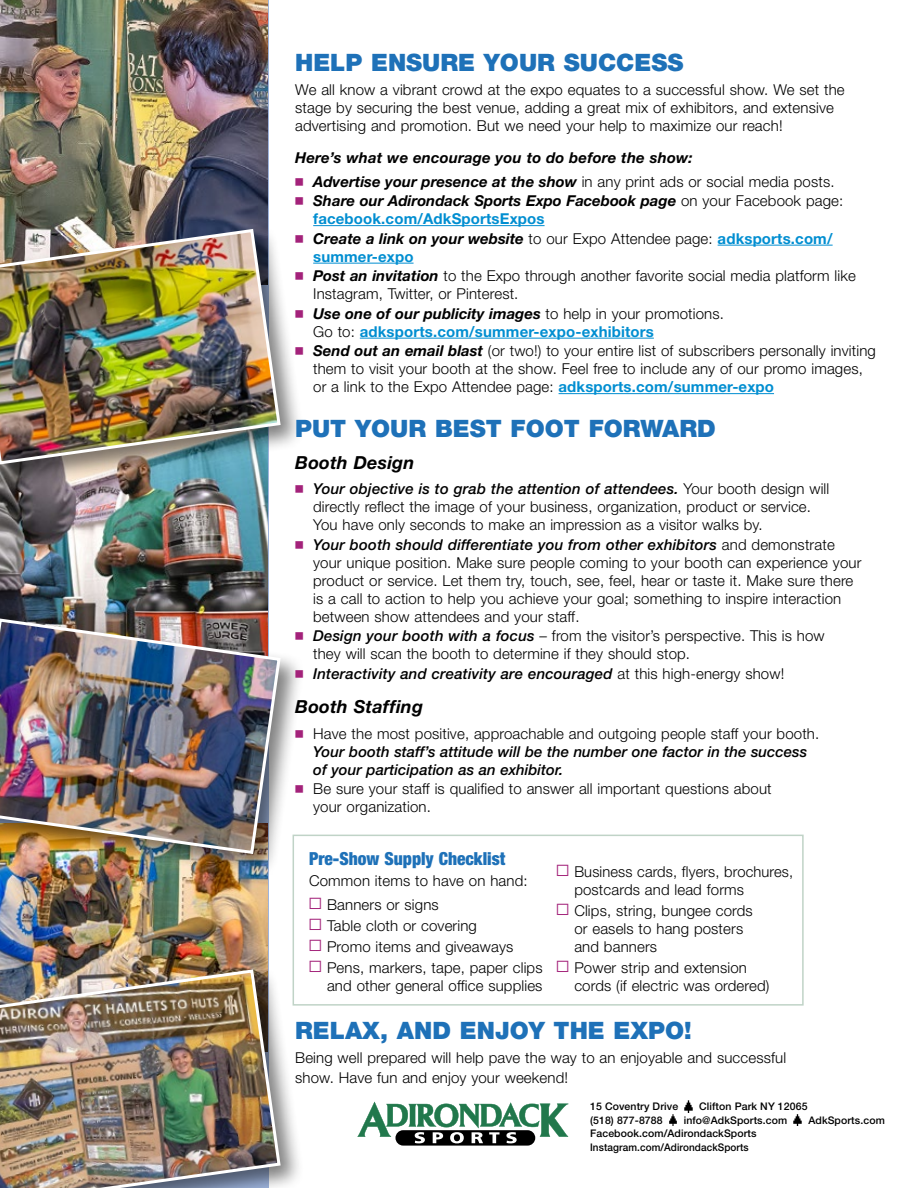
<style>
.page{position:relative;width:918px;height:1188px;background:#fff}
.page>*{position:absolute;margin:0;border:0;box-sizing:border-box;transform-origin:0 0}
.head_2{font:900 24px "Helvetica Neue LT Std";color:#1e71b8}
.D{font:italic 700 18px "Helvetica Neue LT Std";letter-spacing:.01em;color:#000}
.head_2-2{font:900 condensed 18px "Helvetica Neue LT Std";color:#1e71b8}
.text_1{font:300 15px/18px "Helvetica Neue LT Std";letter-spacing:.01em;color:#000}
.text_1__save{font:300 15px/18px "Helvetica Neue LT Std";letter-spacing:.01em;color:#000}
.text_1-2{font:italic 500 15px/18px "Helvetica Neue LT Std";color:#000}
.text_1-3{font:700 15px/18px "Helvetica Neue LT Std";letter-spacing:.01em;color:#008ed1}
.text_1-4{font:italic 700 15px/18px "Helvetica Neue LT Std";color:#000}
.D-2{font:italic 700 15px "Helvetica Neue LT Std";letter-spacing:.01em;color:#000}
.address{font:500 10.5px/13.5px "Helvetica Neue LT Std";letter-spacing:.01em;color:#000}
.s1{font-family:"Universal Std Newswith Comm Pi";font-weight:400;color:#a3227a}
.s2{font-weight:700;font-style:italic}
.s3{font-family:"Universal Std Newswith Comm Pi";font-weight:400;font-style:normal;color:#a3227a}
.s4{font-weight:300;font-style:normal}
.s5{font-style:normal;color:#008ed1}
.s6{font-style:italic;color:#000}
.s7{font-weight:300;color:#000}
.s8{font-weight:700;color:#008ed1}
.s9{font-weight:500;font-style:italic}
.s10{font-family:"Universal Std Newswith Comm Pi";font-weight:400;font-size:22.5px;color:#a3227a}
</style>
<div class="page">
<div style="left:293px;top:835px;width:511px;height:171px;border:2px solid #c0d3c7"></div>
<svg style="left:357px;top:1101px;width:212px;height:45px"></svg>
<svg style="left:684px;top:1100px;width:9px;height:12px"></svg>
<img style="left:669px;top:1114px;width:8px;height:12px">
<img style="left:793px;top:1114px;width:9px;height:12px">
<img style="left:0;top:0;width:268px;height:224px">
<img style="left:0;top:488px;width:268px;height:126px">
<img style="left:0;top:878px;width:268px;height:87px">
<div style="left:0;top:224px;width:304px;height:264px;background:#000;opacity:.5"></div>
<img style="left:0;top:227px;width:282px;height:239px">
<div style="left:0;top:965px;width:304px;height:223px;background:#000;opacity:.5"></div>
<img style="left:0;top:968px;width:282px;height:220px">
<div style="left:0;top:614px;width:304px;height:264px;background:#000;opacity:.5"></div>
<img style="left:0;top:617px;width:282px;height:239px">
<hr style="left:313px;top:225px;width:232px;height:1px;background:#008ed1">
<hr style="left:718px;top:245px;width:115px;height:1px;background:#008ed1">
<hr style="left:313px;top:263px;width:101px;height:1px;background:#008ed1">
<hr style="left:360px;top:338px;width:294px;height:1px;background:#008ed1">
<hr style="left:559px;top:393px;width:215px;height:1px;background:#008ed1">
<p class="head_2" style="left:295px;top:48px;width:390px">HELP ENSURE YOUR SUCCESS</p>
<p class="text_1__save" style="left:295px;top:80px;width:551px">We all know a vibrant crowd at the expo equates to a successful show. We set the stage by securing the best venue, adding a great mix of exhibitors, and extensive advertising and promotion. But we need your help to maximize our reach!</p>
<p class="D-2" style="left:295px;top:148px;width:399px">Here’s what we encourage you to do before the show:</p>
<p class="text_1" style="left:295px;top:172px;width:541px"><span class="s1">◾</span> <span class="s2">Advertise your presence at the show</span> in any print ads or social media posts.</p>
<p class="text_1-4" style="left:313px;top:191px;width:532px;text-indent:-18px"><span class="s3">◾</span> Share our Adirondack Sports Expo Facebook page <span class="s4">on your Facebook page: </span><span class="s5">facebook.com/AdkSportsExpos</span></p>
<p class="text_1-3" style="left:313px;top:229px;width:521px;text-indent:-18px"><span class="s1">◾</span> <span class="s6">Create a link on your website</span> <span class="s7">to our Expo Attendee page:</span> adksports.com/ summer-expo</p>
<p class="text_1" style="left:313px;top:266px;width:544px;text-indent:-18px"><span class="s1">◾</span> <span class="s2">Post an invitation</span> to the Expo through another favorite social media platform like<br>Instagram, Twitter, or Pinterest.</p>
<p class="text_1-3" style="left:313px;top:304px;width:412px;text-indent:-18px"><span class="s1">◾</span> <span class="s6">Use one of our publicity images</span> <span class="s7">to help in your promotions.<br>Go to:</span> adksports.com/summer-expo-exhibitors</p>
<p class="text_1" style="left:313px;top:341px;width:564px;text-indent:-18px"><span class="s1">◾</span> <span class="s2">Send out an email blast</span> (or two!) to your entire list of subscribers personally inviting them to visit your booth at the show. Feel free to include any of our promo images, or a link to the Expo Attendee page: <span class="s8">adksports.com/summer-expo</span></p>
<p class="head_2" style="left:295px;top:414px;width:422px">PUT YOUR BEST FOOT FORWARD</p>
<p class="D" style="left:295px;top:451px;width:121px">Booth Design</p>
<p class="text_1" style="left:313px;top:479px;width:518px;text-indent:-18px"><span class="s1">◾</span> <span class="s9">Your objective is to grab the attention of attendees.</span> Your booth design will directly reflect the image of your business, organization, product or service.<br>You have only seconds to make an impression as a visitor walks by.</p>
<p class="text_1" style="left:313px;top:535px;width:550px;text-indent:-18px"><span class="s1">◾</span> <span class="s9">Your booth should differentiate you from other exhibitors</span> and demonstrate your unique position. Make sure people coming to your booth can experience your product or service. Let them try, touch, see, feel, hear or taste it. Make sure there is a call to action to help you achieve your goal; something to inspire interaction between show attendees and your staff.</p>
<p class="text_1" style="left:313px;top:626px;width:513px;text-indent:-18px"><span class="s1">◾</span> <span class="s9">Design your booth with a focus</span> – from the visitor’s perspective. This is how they will scan the booth to determine if they should stop.</p>
<p class="text_1-2" style="left:295px;top:664px;width:491px"><span class="s3">◾</span> Interactivity and creativity are encouraged <span class="s4">at this high-energy show!</span></p>
<p class="D" style="left:295px;top:696px;width:129px">Booth Staffing</p>
<p class="text_1-2" style="left:313px;top:724px;width:508px;text-indent:-18px"><span class="s3">◾</span> <span class="s4">Have the most positive, approachable and outgoing people staff your booth.<br></span>Your booth staff’s attitude will be the number one factor in the success of your participation as an exhibitor.</p>
<p class="text_1" style="left:313px;top:779px;width:460px;text-indent:-18px"><span class="s1">◾</span> Be sure your staff is qualified to answer all important questions about your organization.</p>
<p class="head_2-2" style="left:309px;top:847px;width:198px">Pre-Show Supply Checklist</p>
<p class="text_1__save" style="left:309px;top:871px;width:220px">Common items to have on hand:</p>
<p class="text_1__save" style="left:309px;top:895px;width:131px"><span class="s10">◽</span> Banners or signs</p>
<p class="text_1__save" style="left:309px;top:916px;width:169px"><span class="s10">◽</span> Table cloth or covering</p>
<p class="text_1__save" style="left:309px;top:937px;width:206px"><span class="s10">◽</span> Promo items and giveaways</p>
<p class="text_1__save" style="left:309px;top:958px;width:235px;text-align:right"><span class="s10">◽</span> Pens, markers, tape, paper clips and other general office supplies</p>
<p class="text_1__save" style="left:574px;top:862px;width:220px;text-indent:-18px"><span class="s10">◽</span> Business cards, flyers, brochures, postcards and lead forms</p>
<p class="text_1__save" style="left:574px;top:901px;width:180px;text-indent:-18px"><span class="s10">◽</span> Clips, string, bungee cords or easels to hang posters and banners</p>
<p class="text_1__save" style="left:574px;top:958px;width:197px;text-indent:-18px"><span class="s10">◽</span> Power strip and extension cords (if electric was ordered)</p>
<p class="head_2" style="left:295px;top:1016px;width:398px">RELAX, AND ENJOY THE EXPO!</p>
<p class="text_1__save" style="left:295px;top:1048px;width:492px;line-height:19.5px">Being well prepared will help pave the way to an enjoyable and successful show. Have fun and enjoy your weekend!</p>
<p class="address" style="left:590px;top:1100px;width:90px">15 Coventry Drive</p>
<p class="address" style="left:699px;top:1100px;width:110px">Clifton Park NY 12065</p>
<p class="address" style="left:590px;top:1113px;width:74px">(518) 877-8788</p>
<p class="address" style="left:684px;top:1113px;width:105px">info@AdkSports.com</p>
<p class="address" style="left:808px;top:1113px;width:78px">AdkSports.com</p>
<p class="address" style="left:590px;top:1127px;width:168px">Facebook.com/AdirondackSports<br>Instagram.com/AdirondackSports</p>
</div>
